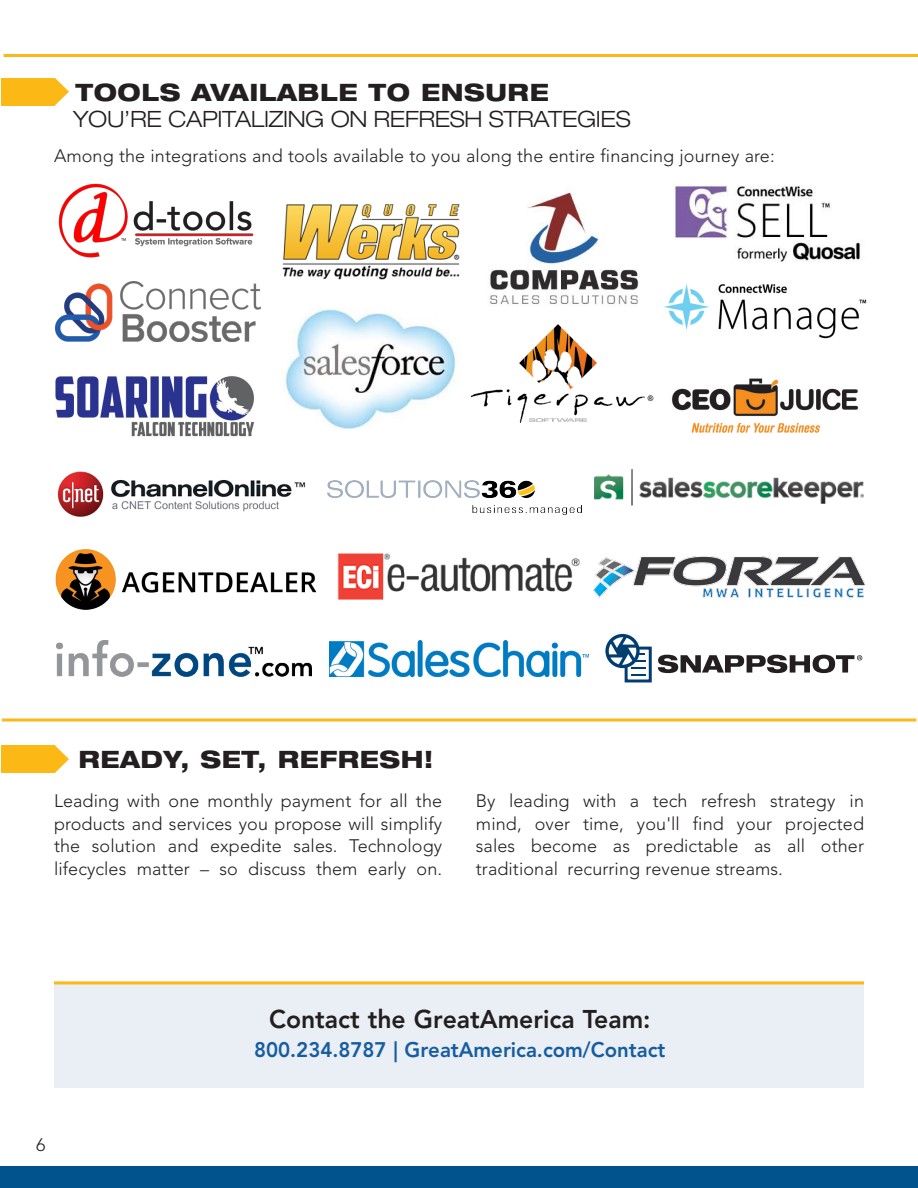
<style>
.page{position:relative;width:918px;height:1188px;background:#fff}
.page>*{position:absolute;margin:0;border:0;box-sizing:border-box;transform-origin:0 0}
.Body{font:800 25.5px "Avenir LT Std";color:#231f20}
.Subtitle{font:800 expanded 24px "Helvetica Neue LT Std";letter-spacing:.025em;color:#231f20}
.Body-2{font:300 expanded 22.5px "Helvetica Neue LT Std";letter-spacing:-.015em;color:#231f20}
.Body-3{font:800 21px "Avenir LT Std";color:#175d9e}
.Body-4{font:300 18px/22.5px "Avenir LT Std";letter-spacing:.005em;color:#231f20;text-align:justify}
</style>
<div class="page">
<div style="left:0;top:1166px;width:918px;height:22px;background:#00538d"></div>
<div style="left:54px;top:983px;width:810px;height:105px;background:#eaeff6"></div>
<hr style="left:54px;top:981px;width:810px;height:3px;background:#fcb814">
<div style="left:2px;top:745px;width:53px;height:28px;background:#fcb814"></div>
<svg style="left:55px;top:745px;width:14px;height:28px"></svg>
<hr style="left:2px;top:719px;width:914px;height:3px;background:#fcb814">
<div style="left:2px;top:78px;width:53px;height:28px;background:#fcb814"></div>
<svg style="left:55px;top:78px;width:14px;height:28px"></svg>
<hr style="left:4px;top:54px;width:914px;height:3px;background:#fcb814">
<img style="left:55px;top:549px;width:525px;height:61px">
<img style="left:594px;top:557px;width:271px;height:41px">
<img style="left:489px;top:191px;width:150px;height:114px">
<img style="left:282px;top:204px;width:178px;height:76px">
<img style="left:472px;top:324px;width:182px;height:99px">
<img style="left:57px;top:640px;width:254px;height:36px">
<svg style="left:605px;top:634px;width:257px;height:48px"></svg>
<img style="left:285px;top:309px;width:172px;height:121px">
<img style="left:58px;top:183px;width:196px;height:75px">
<img style="left:328px;top:480px;width:253px;height:35px">
<img style="left:594px;top:469px;width:270px;height:37px">
<img style="left:330px;top:640px;width:258px;height:36px">
<img style="left:54px;top:376px;width:200px;height:61px">
<img style="left:671px;top:378px;width:188px;height:55px">
<img style="left:56px;top:282px;width:204px;height:59px">
<img style="left:675px;top:186px;width:186px;height:76px">
<img style="left:664px;top:284px;width:203px;height:55px">
<img style="left:57px;top:471px;width:249px;height:46px">
<p class="Subtitle" style="left:75px;top:77px;width:475px">TOOLS AVAILABLE TO ENSURE</p>
<p class="Body-2" style="left:73px;top:106px;width:559px">YOU’RE CAPITALIZING ON REFRESH STRATEGIES</p>
<p class="Body-4" style="left:54px;top:144px;width:722px">Among the integrations and tools available to you along the entire financing journey are:</p>
<p class="Subtitle" style="left:78px;top:744px;width:356px">READY, SET, REFRESH!</p>
<p class="Body-4" style="left:54px;top:790px;width:390px">Leading with one monthly payment for all the products and services you propose will simplify the solution and expedite sales. Technology lifecycles matter – so discuss them early on.</p>
<p class="Body-4" style="left:476px;top:790px;width:390px">By leading with a tech refresh strategy in mind, over time, you'll find your projected sales become as predictable as all other traditional recurring revenue streams.</p>
<p class="Body-4" style="left:36px;top:1134px;width:11px">6</p>
<p class="Body" style="left:269px;top:1004px;width:383px">Contact the GreatAmerica Team:</p>
<p class="Body-3" style="left:254px;top:1037px;width:413px">800.234.8787 | GreatAmerica.com/Contact</p>
</div>
